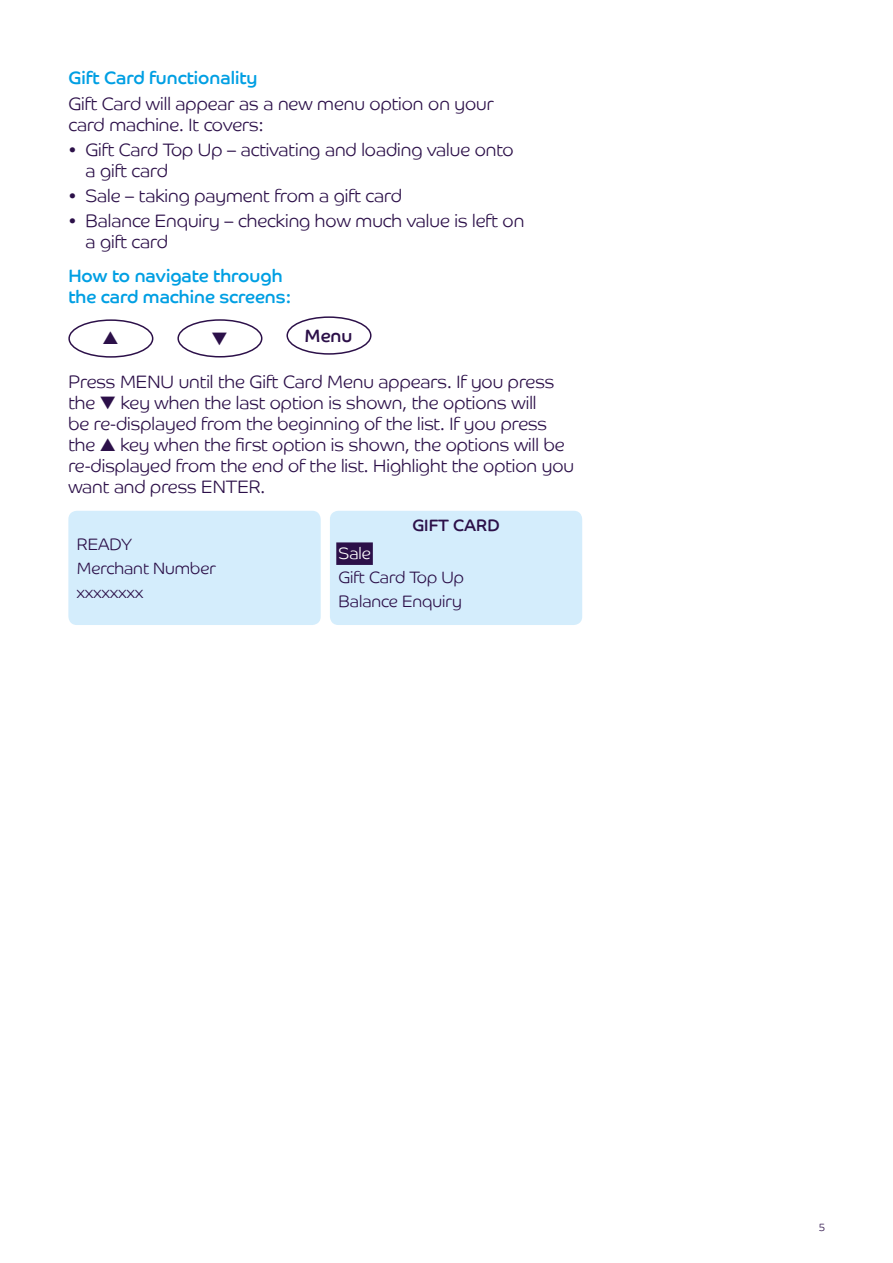
<style>
.page{position:relative;width:893px;height:1263px;background:#fff}
.page>*{position:absolute;margin:0;border:0;box-sizing:border-box;transform-origin:0 0}
.t1{font:18px/21px "Barclaycard Co Lt";color:#2c1049}
.t2{font:18px/21px "Barclaycard Co";color:#009fe3}
.t3{font:18px "Barclaycard Co";color:#2c1049}
.t4{font:16.5px/23.7px "Barclaycard Co Lt";color:#2c1049}
.t5{font:16.5px "Barclaycard Co";color:#2c1049}
.t6{font:16.5px "Barclaycard Co Lt";color:#fff}
.t7{font:10.5px "Barclaycard Co Lt";color:#2c1049}
</style>
<div class="page">
<div style="left:68px;top:319px;width:85px;height:39px;border:2px solid #2c1049;border-radius:50%"></div>
<div style="left:177px;top:319px;width:85px;height:38px;border:2px solid #2c1049;border-radius:50%"></div>
<div style="left:286px;top:316px;width:86px;height:39px;border:2px solid #2c1049;border-radius:50%"></div>
<div style="left:68px;top:511px;width:253px;height:114px;background:#d4edfc;border-radius:9px"></div>
<div style="left:330px;top:511px;width:252px;height:114px;background:#d4edfc;border-radius:9px"></div>
<div style="left:336px;top:542px;width:37px;height:23px;background:#2c1049"></div>
<p class="t2" style="left:68px;top:68px;width:191px">Gift Card functionality</p>
<p class="t1" style="left:68px;top:93px;width:427px">Gift Card will appear as a new menu option on your card machine. It covers:</p>
<p class="t1" style="left:85px;top:139px;width:430px;text-indent:-17px">• Gift Card Top Up – activating and loading value onto a gift card</p>
<p class="t1" style="left:68px;top:185px;width:335px">• Sale – taking payment from a gift card</p>
<p class="t1" style="left:85px;top:210px;width:440px;text-indent:-17px">• Balance Enquiry – checking how much value is left on a gift card</p>
<p class="t2" style="left:68px;top:265px;width:224px">How to navigate through the card machine screens:</p>
<p class="t3" style="left:305px;top:325px;width:49px">Menu</p>
<p class="t1" style="left:68px;top:371px;width:507px">Press MENU until the Gift Card Menu appears. If you press the ▼ key when the last option is shown, the options will<br>be re-displayed from the beginning of the list. If you press the ▲ key when the first option is shown, the options will be re-displayed from the end of the list. Highlight the option you want and press ENTER.</p>
<p class="t4" style="left:77px;top:532px;width:141px">READY<br>Merchant Number xxxxxxxx</p>
<p class="t5" style="left:412px;top:516px;width:89px">GIFT CARD</p>
<p class="t6" style="left:338px;top:544px;width:34px">Sale</p>
<p class="t4" style="left:338px;top:565px;width:127px">Gift Card Top Up<br>Balance Enquiry</p>
<p class="t7" style="left:819px;top:1221px;width:7px">5</p>
</div>
